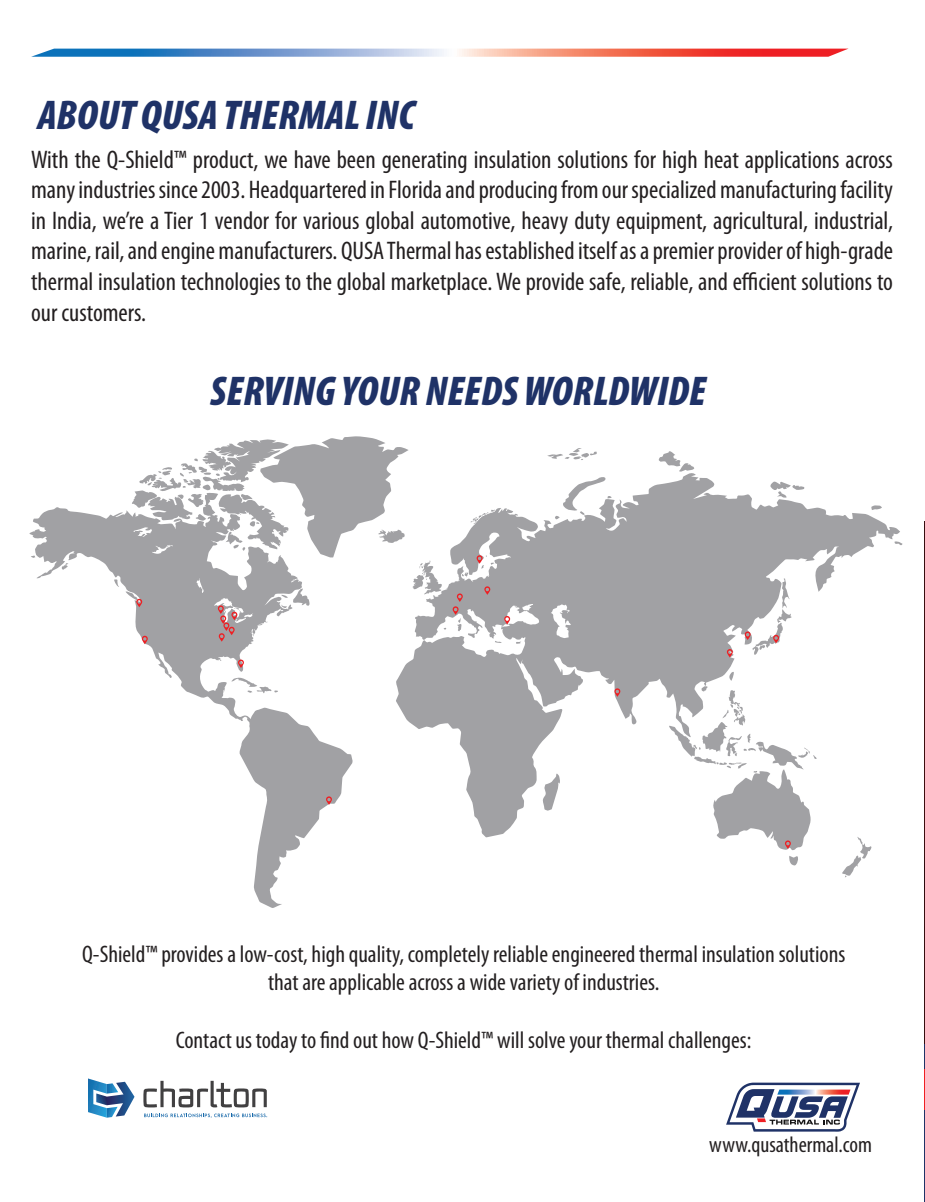
<style>
.page{position:relative;width:925px;height:1202px;background:#fff}
.page>*{position:absolute;margin:0;border:0;box-sizing:border-box;transform-origin:0 0}
.t1{font:italic 900 condensed 41.7px "Myriad Pro";color:#1f3267}
.t2{font:condensed 25.5px/30.6px "Myriad Pro";color:#231f20;text-align:justify}
.t3{font:condensed 24px/28.8px "Myriad Pro";color:#231f20;text-align:center}
.t4{font:condensed 22.35px "Myriad Pro";color:#231f20}
</style>
<div class="page">
<img style="left:924px;top:521px;width:1px;height:524px">
<hr style="left:924px;top:1045px;width:1px;height:157px;background:#1f3267">
<svg style="left:31px;top:49px;width:817px;height:8px;background:#ae899c"></svg>
<svg style="left:29px;top:436px;width:873px;height:472px"></svg>
<svg style="left:726px;top:1082px;width:134px;height:49px"></svg>
<svg style="left:136px;top:599px;width:6px;height:8px"></svg>
<svg style="left:142px;top:635px;width:6px;height:9px"></svg>
<svg style="left:326px;top:796px;width:6px;height:9px"></svg>
<svg style="left:238px;top:659px;width:6px;height:9px"></svg>
<svg style="left:452px;top:593px;width:11px;height:22px"></svg>
<svg style="left:484px;top:586px;width:6px;height:9px"></svg>
<svg style="left:504px;top:616px;width:6px;height:8px"></svg>
<svg style="left:744px;top:631px;width:6px;height:9px"></svg>
<svg style="left:727px;top:649px;width:5px;height:8px"></svg>
<svg style="left:614px;top:688px;width:6px;height:9px"></svg>
<svg style="left:773px;top:635px;width:6px;height:8px"></svg>
<svg style="left:785px;top:840px;width:5px;height:9px"></svg>
<svg style="left:476px;top:555px;width:6px;height:9px"></svg>
<hr style="left:924px;top:1069px;width:1px;height:41px;background:#ee1f23">
<svg style="left:218px;top:605px;width:19px;height:36px"></svg>
<svg style="left:144px;top:1113px;width:123px;height:4px"></svg>
<svg style="left:143px;top:1080px;width:124px;height:27px"></svg>
<svg style="left:88px;top:1078px;width:46px;height:39px"></svg>
<h1 class="t1" style="left:38px;top:93px;width:379px">ABOUT QUSA THERMAL INC</h1>
<p class="t2" style="left:31px;top:144px;width:863px">With the Q-Shield™ product, we have been generating insulation solutions for high heat applications across many industries since 2003. Headquartered in Florida and producing from our specialized manufacturing facility in India, we’re a Tier 1 vendor for various global automotive, heavy duty equipment, agricultural, industrial, marine, rail, and engine manufacturers. QUSA Thermal has established itself as a premier provider of high-grade thermal insulation technologies to the global marketplace. We provide safe, reliable, and efficient solutions to our customers.</p>
<h1 class="t1" style="left:210px;top:369px;width:497px">SERVING YOUR NEEDS WORLDWIDE</h1>
<p class="t3" style="left:82px;top:939px;width:764px">Q-Shield™ provides a low-cost, high quality, completely reliable engineered thermal insulation solutions that are applicable across a wide variety of industries.</p>
<p class="t3" style="left:176px;top:1026px;width:577px">Contact us today to find out how Q-Shield™ will solve your thermal challenges:</p>
<p class="t4" style="left:709px;top:1132px;width:164px">www.qusathermal.com</p>
</div>
